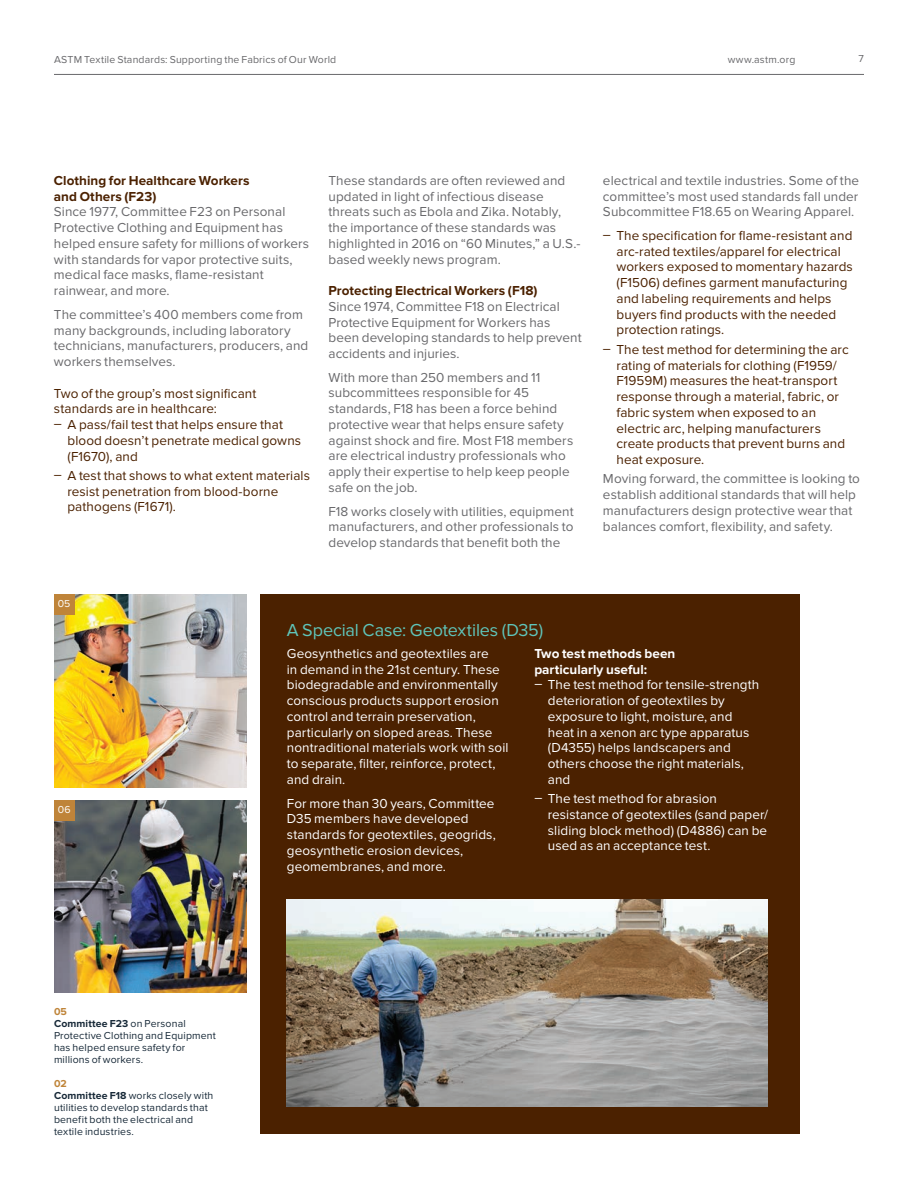
<style>
.page{position:relative;width:918px;height:1188px;background:#fff}
.page>*{position:absolute;margin:0;border:0;box-sizing:border-box;transform-origin:0 0}
.t1{font:18px "Proxima Nova";letter-spacing:-.005em;color:#5fc5ba}
.t2{font:13.5px/15.8px "Proxima Nova";letter-spacing:.005em;color:#69696c}
.t3{font:13.5px/15.8px "Proxima Nova";letter-spacing:.005em;color:#fff}
.t4{font:13.5px/15.8px "Proxima Nova";letter-spacing:.005em;color:#4b2100}
.t5{font:700 13.5px/15.8px "Proxima Nova";letter-spacing:.005em;color:#4b2100}
.t6{font:700 13.5px/15.8px "Proxima Nova";letter-spacing:.005em;color:#fff}
.t7{font:10.5px/12px "Proxima Nova";letter-spacing:.015em;color:#172938}
.t8{font:10.5px "Proxima Nova";letter-spacing:.015em;color:#69696c}
.t9{font:10.5px "Proxima Nova Soft";color:#fff}
.s1{font-weight:700;color:#bf8439}
.s2{font-weight:700}
</style>
<div class="page">
<hr style="left:54px;top:74px;width:810px;height:1px;background:#69696c">
<img style="left:54px;top:595px;width:192px;height:192px">
<div style="left:54px;top:595px;width:20px;height:20px;background:#bf8439"></div>
<img style="left:54px;top:801px;width:192px;height:192px">
<div style="left:54px;top:801px;width:20px;height:20px;background:#bf8439"></div>
<div style="left:260px;top:595px;width:539px;height:539px;background:#4b2100"></div>
<img style="left:287px;top:900px;width:481px;height:207px">
<p class="t8" style="left:54px;top:53px;width:284px">ASTM Textile Standards: Supporting the Fabrics of Our World</p>
<p class="t8" style="left:728px;top:53px;width:69px">www.astm.org</p>
<p class="t8" style="left:859px;top:53px;width:7px">7</p>
<p class="t5" style="left:54px;top:173px;width:197px">Clothing for Healthcare Workers and Others (F23)</p>
<p class="t2" style="left:54px;top:204px;width:257px">Since 1977, Committee F23 on Personal Protective Clothing and Equipment has helped ensure safety for millions of workers with standards for vapor protective suits, medical face masks, flame-resistant rainwear, and more.</p>
<p class="t2" style="left:54px;top:307px;width:256px">The committee’s 400 members come from many backgrounds, including laboratory technicians, manufacturers, producers, and workers themselves.</p>
<p class="t4" style="left:54px;top:385px;width:204px">Two of the group’s most significant</p>
<p class="t4" style="left:54px;top:401px;width:165px">standards are in healthcare:</p>
<p class="t4" style="left:54px;top:417px;width:230px">ͽ A pass/fail test that helps ensure that</p>
<p class="t4" style="left:67px;top:433px;width:235px">blood doesn’t penetrate medical gowns</p>
<p class="t4" style="left:67px;top:448px;width:72px">(F1670), and</p>
<p class="t4" style="left:67px;top:468px;width:244px;text-indent:-14px">ͽ A test that shows to what extent materials resist penetration from blood-borne pathogens (F1671).</p>
<p class="t2" style="left:328px;top:173px;width:253px">These standards are often reviewed and updated in light of infectious disease threats such as Ebola and Zika. Notably, the importance of these standards was highlighted in 2016 on “60 Minutes,” a U.S.- based weekly news program.</p>
<p class="t5" style="left:328px;top:283px;width:211px">Protecting Electrical Workers (F18)</p>
<p class="t2" style="left:328px;top:299px;width:255px">Since 1974, Committee F18 on Electrical Protective Equipment for Workers has been developing standards to help prevent accidents and injuries.</p>
<p class="t2" style="left:328px;top:370px;width:246px">With more than 250 members and 11 subcommittees responsible for 45 standards, F18 has been a force behind protective wear that helps ensure safety against shock and fire. Most F18 members are electrical industry professionals who apply their expertise to help keep people safe on the job.</p>
<p class="t2" style="left:328px;top:503px;width:247px;text-align:justify">F18 works closely with utilities, equipment manufacturers, and other professionals to develop standards that benefit both the</p>
<p class="t9" style="left:58px;top:598px;width:14px">05</p>
<p class="t2" style="left:603px;top:173px;width:258px;text-align:justify">electrical and textile industries. Some of the committee’s most used standards fall under Subcommittee F18.65 on Wearing Apparel.</p>
<p class="t4" style="left:616px;top:228px;width:238px;text-indent:-14px">ͽ The specification for flame-resistant and arc-rated textiles/apparel for electrical workers exposed to momentary hazards (F1506) defines garment manufacturing and labeling requirements and helps buyers find products with the needed protection ratings.</p>
<p class="t4" style="left:616px;top:342px;width:234px;text-indent:-14px">ͽ The test method for determining the arc rating of materials for clothing (F1959/ F1959M) measures the heat-transport response through a material, fabric, or fabric system when exposed to an electric arc, helping manufacturers create products that prevent burns and heat exposure.</p>
<p class="t2" style="left:603px;top:471px;width:259px">Moving forward, the committee is looking to establish additional standards that will help manufacturers design protective wear that balances comfort, flexibility, and safety.</p>
<p class="t9" style="left:58px;top:804px;width:14px">06</p>
<p class="t7" style="left:54px;top:1005px;width:164px"><span class="s1">05<br></span><span class="s2">Committee F23</span> on Personal<br>Protective Clothing and Equipment has helped ensure safety for millions of workers.</p>
<p class="t7" style="left:54px;top:1077px;width:161px"><span class="s1">02<br></span><span class="s2">Committee F18</span> works closely with utilities to develop standards that benefit both the electrical and textile industries.</p>
<h1 class="t1" style="left:287px;top:620px;width:258px">A Special Case: Geotextiles (D35)</h1>
<p class="t6" style="left:534px;top:646px;width:143px">Two test methods been particularly useful:</p>
<p class="t3" style="left:548px;top:677px;width:213px;text-indent:-14px">ͽ The test method for tensile-strength deterioration of geotextiles by exposure to light, moisture, and heat in a xenon arc type apparatus (D4355) helps landscapers and others choose the right materials, and</p>
<p class="t3" style="left:548px;top:791px;width:222px;text-indent:-14px">ͽ The test method for abrasion resistance of geotextiles (sand paper/ sliding block method) (D4886) can be used as an acceptance test.</p>
<p class="t3" style="left:287px;top:646px;width:223px">Geosynthetics and geotextiles are<br>in demand in the 21st century. These biodegradable and environmentally conscious products support erosion control and terrain preservation, particularly on sloped areas. These nontraditional materials work with soil to separate, filter, reinforce, protect, and drain.</p>
<p class="t3" style="left:287px;top:795px;width:210px">For more than 30 years, Committee<br>D35 members have developed standards for geotextiles, geogrids, geosynthetic erosion devices, geomembranes, and more.</p>
</div>
